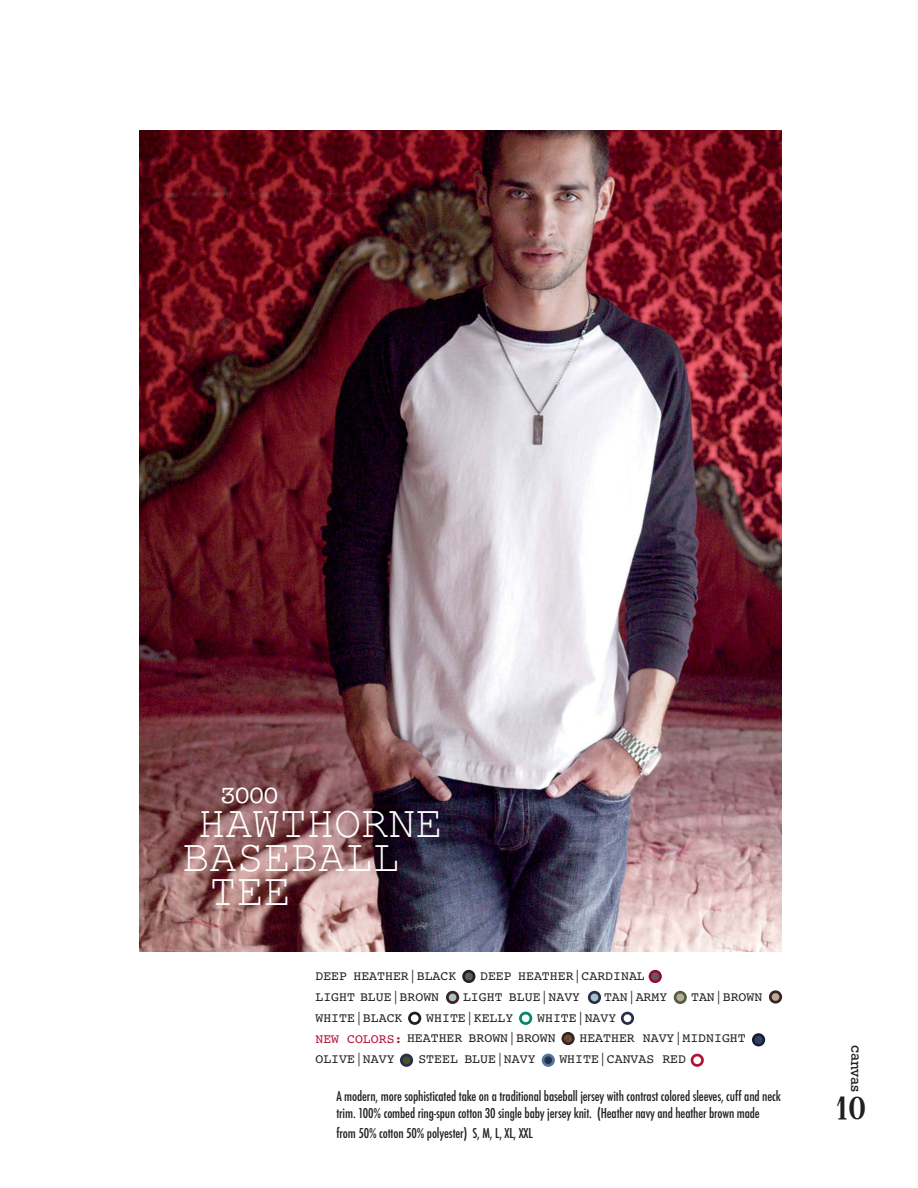
<style>
.page{position:relative;width:918px;height:1188px;background:#fff}
.page>*{position:absolute;margin:0;border:0;box-sizing:border-box;transform-origin:0 0}
.t1{font:45.3px "Courier New";color:#fff}
.t2{font:45.3px "Helsinki";color:#231f20}
.t3{font:22.65px "American Typewriter";color:#fff}
.t4{font:15.15px "Rockwell";letter-spacing:-.005em;color:#231f20}
.t5{font:500 condensed 13.2px/17px "Futura";letter-spacing:-.01em;color:#231f20}
.t6{font:13.2px/20.7px "Courier";color:#231f20}
.s1{color:#b51037}
</style>
<div class="page">
<img style="left:139px;top:130px;width:642px;height:822px">
<svg style="left:562px;top:1032px;width:13px;height:13px"></svg>
<svg style="left:564px;top:1035px;width:8px;height:7px"></svg>
<svg style="left:752px;top:1033px;width:13px;height:13px"></svg>
<svg style="left:755px;top:1036px;width:8px;height:8px"></svg>
<svg style="left:462px;top:970px;width:13px;height:13px"></svg>
<svg style="left:465px;top:972px;width:8px;height:8px"></svg>
<svg style="left:649px;top:970px;width:13px;height:13px"></svg>
<svg style="left:651px;top:972px;width:8px;height:8px"></svg>
<svg style="left:446px;top:991px;width:13px;height:13px"></svg>
<div style="left:449px;top:994px;width:7px;height:7px;background:#aabecb;border-radius:50%"></div>
<svg style="left:588px;top:991px;width:13px;height:13px"></svg>
<div style="left:591px;top:994px;width:7px;height:7px;background:#aabecb;border-radius:50%"></div>
<svg style="left:400px;top:1054px;width:13px;height:13px"></svg>
<div style="left:403px;top:1056px;width:7px;height:8px;background:#485425;border-radius:50%"></div>
<div style="left:542px;top:1054px;width:13px;height:13px;background:#547699;border-radius:50%"></div>
<div style="left:544px;top:1056px;width:8px;height:8px;background:#2a2e4b;border-radius:50%"></div>
<svg style="left:674px;top:991px;width:13px;height:13px"></svg>
<div style="left:676px;top:994px;width:8px;height:7px;background:#bbaa98;border-radius:50%"></div>
<svg style="left:769px;top:990px;width:13px;height:14px"></svg>
<div style="left:772px;top:993px;width:7px;height:8px;background:#bbaa98;border-radius:50%"></div>
<svg style="left:408px;top:1012px;width:13px;height:13px"></svg>
<div style="left:411px;top:1014px;width:8px;height:8px;background:#fff;border-radius:50%"></div>
<svg style="left:621px;top:1012px;width:13px;height:13px"></svg>
<div style="left:624px;top:1014px;width:7px;height:8px;background:#fff;border-radius:50%"></div>
<svg style="left:519px;top:1012px;width:13px;height:13px"></svg>
<div style="left:522px;top:1014px;width:8px;height:8px;background:#fff;border-radius:50%"></div>
<svg style="left:691px;top:1054px;width:13px;height:13px"></svg>
<div style="left:693px;top:1056px;width:8px;height:8px;background:#fff;border-radius:50%"></div>
<h2 class="t3" style="left:221px;top:782px;width:59px">3000</h2>
<h1 class="t1" style="left:198px;top:795px;width:246px">HAWTHORNE</h1>
<h1 class="t1" style="left:182px;top:829px;width:219px">BASEBALL</h1>
<h1 class="t1" style="left:210px;top:863px;width:83px">TEE</h1>
<p class="t6" style="left:315px;top:967px;width:142px">DEEP HEATHER|BLACK</p>
<p class="t6" style="left:480px;top:967px;width:166px">DEEP HEATHER|CARDINAL</p>
<p class="t6" style="left:315px;top:988px;width:125px">LIGHT BLUE|BROWN</p>
<p class="t6" style="left:463px;top:988px;width:119px">LIGHT BLUE|NAVY</p>
<p class="t6" style="left:604px;top:988px;width:65px">TAN|ARMY</p>
<p class="t6" style="left:691px;top:988px;width:73px">TAN|BROWN</p>
<p class="t6" style="left:315px;top:1008px;width:89px">WHITE|BLACK</p>
<p class="t6" style="left:426px;top:1008px;width:89px">WHITE|KELLY</p>
<p class="t6" style="left:315px;top:1008px;width:302px;text-indent:222px">WHITE|NAVY<br><span class="s1">NEW COLORS:</span> HEATHER BROWN|BROWN</p>
<p class="t6" style="left:579px;top:1029px;width:168px">HEATHER NAVY|MIDNIGHT</p>
<p class="t6" style="left:315px;top:1050px;width:81px">OLIVE|NAVY</p>
<p class="t6" style="left:418px;top:1050px;width:119px">STEEL BLUE|NAVY</p>
<p class="t6" style="left:559px;top:1050px;width:128px">WHITE|CANVAS RED</p>
<p class="t5" style="left:336px;top:1089px;width:446px">A modern, more sophisticated take on a traditional baseball jersey with contrast colored sleeves, cuff and neck trim. 100% combed ring-spun cotton 30 single baby jersey knit. (Heather navy and heather brown made</p>
<p class="t5" style="left:336px;top:1126px;width:198px">from 50% cotton 50% polyester) S, M, L, XL, XXL</p>
<p class="t4" style="left:862px;top:1045px;width:49px;rotate:90deg">canvas</p>
<h1 class="t2" style="left:837px;top:1065px;width:34px">10</h1>
</div>
